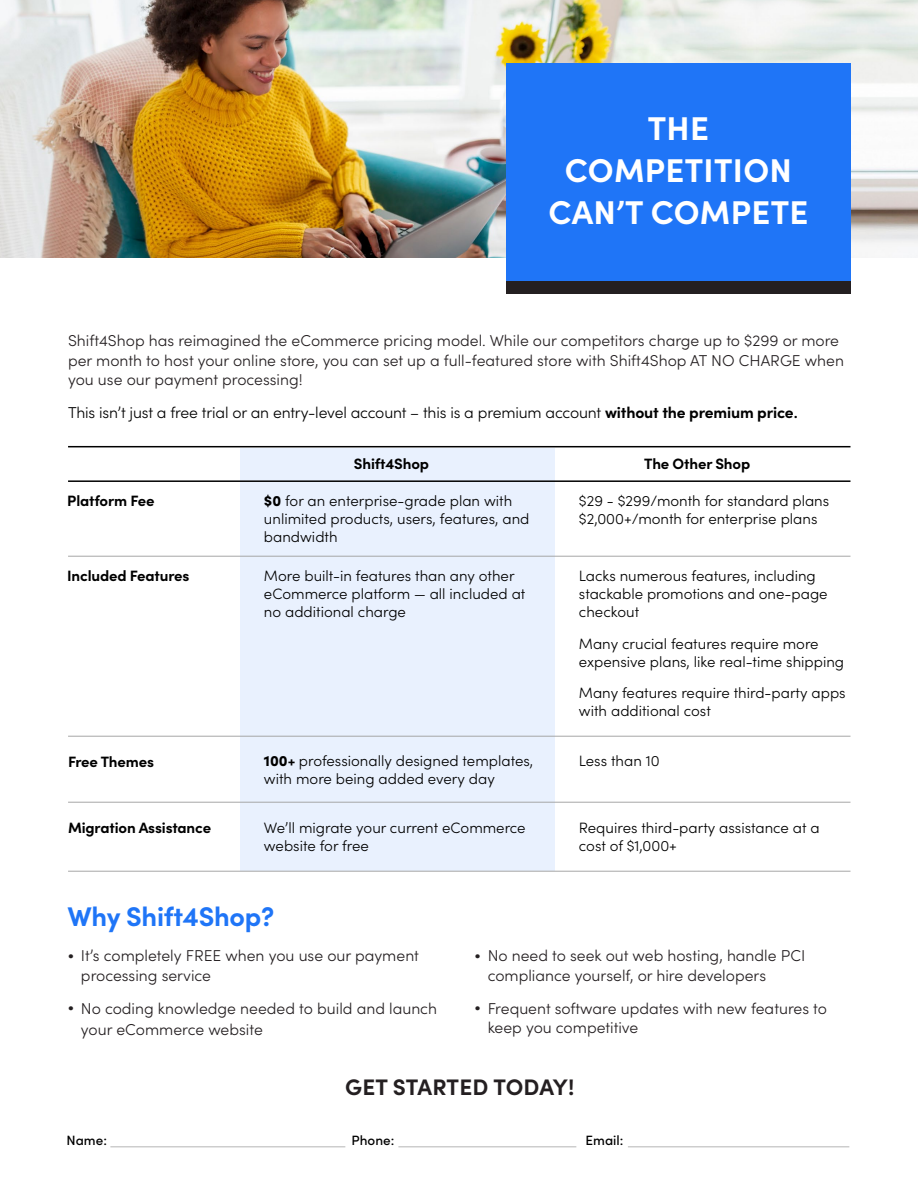
<style>
.page{position:relative;width:918px;height:1188px;background:#fff}
.page>*{position:absolute;margin:0;border:0;box-sizing:border-box;transform-origin:0 0}
.t1{font:700 33px/42px "Sofia Pro";letter-spacing:.01em;color:#fff;text-align:center}
.t2{font:700 27px "Sofia Pro";letter-spacing:-.01em;color:#1f75f7}
.t3{font:700 22.5px "Sofia Pro";letter-spacing:.005em;color:#241f21}
.t4{font:300 15.75px/19.5px "Sofia Pro";color:#241f21}
.t5{font:300 15.75px "Sofia Pro";letter-spacing:-.01em;color:#000}
.t6{font:300 15px/18px "Sofia Pro";color:#000}
.t7{font:700 15px "Sofia Pro";letter-spacing:-.01em;color:#000}
.t8{font:500 13.5px "Sofia Pro";color:#000}
.s1{font-weight:700}
.s2{font-weight:600}
.s3{font-weight:900}
</style>
<div class="page">
<img style="left:0;top:0;width:918px;height:257px">
<div style="left:240px;top:448px;width:315px;height:422px;background:#e9f1fe"></div>
<div style="left:506px;top:63px;width:344px;height:231px;background:#1f75f7"></div>
<div style="left:506px;top:282px;width:344px;height:12px;background:#241f21"></div>
<hr style="left:68px;top:480px;width:782px;height:2px;background:#000">
<hr style="left:68px;top:446px;width:782px;height:1px;background:#000">
<hr style="left:68px;top:556px;width:782px;height:1px;background:#a6a6a6">
<hr style="left:68px;top:736px;width:782px;height:1px;background:#a6a6a6">
<hr style="left:68px;top:802px;width:782px;height:1px;background:#a6a6a6">
<hr style="left:68px;top:871px;width:782px;height:1px;background:#a6a6a6">
<hr style="left:110px;top:1146px;width:235px;height:1px;background:#000">
<hr style="left:398px;top:1146px;width:178px;height:1px;background:#000">
<hr style="left:628px;top:1146px;width:221px;height:1px;background:#000">
<h1 class="t1" style="left:548px;top:105px;width:262px">THE<br>COMPETITION<br>CAN’T COMPETE</h1>
<p class="t4" style="left:68px;top:330px;width:778px">Shift4Shop has reimagined the eCommerce pricing model. While our competitors charge up to $299 or more per month to host your online store, you can set up a full-featured store with Shift4Shop AT NO CHARGE when you use our payment processing!</p>
<p class="t5" style="left:68px;top:401px;width:731px">This isn’t just a free trial or an entry-level account – this is a premium account <span class="s1">without the premium price</span><span class="s2">.</span></p>
<p class="t7" style="left:67px;top:489px;width:89px">Platform Fee</p>
<p class="t7" style="left:67px;top:564px;width:124px">Included Features</p>
<p class="t7" style="left:68px;top:750px;width:87px">Free Themes</p>
<p class="t7" style="left:68px;top:816px;width:145px">Migration Assistance</p>
<p class="t7" style="left:354px;top:452px;width:77px">Shift4Shop</p>
<p class="t7" style="left:644px;top:452px;width:108px">The Other Shop</p>
<p class="t6" style="left:264px;top:491px;width:267px"><span class="s3">$0</span> for an enterprise-grade plan with unlimited products, users, features, and bandwidth</p>
<p class="t6" style="left:579px;top:491px;width:252px">$29 - $299/month for standard plans $2,000+/month for enterprise plans</p>
<p class="t6" style="left:264px;top:566px;width:263px">More built-in features than any other eCommerce platform — all included at no additional charge</p>
<p class="t6" style="left:579px;top:566px;width:250px">Lacks numerous features, including stackable promotions and one-page checkout</p>
<p class="t6" style="left:579px;top:634px;width:267px">Many crucial features require more expensive plans, like real-time shipping</p>
<p class="t6" style="left:579px;top:683px;width:268px">Many features require third-party apps with additional cost</p>
<p class="t6" style="left:264px;top:751px;width:271px"><span class="s3">100+</span> professionally designed templates, with more being added every day</p>
<p class="t6" style="left:579px;top:751px;width:82px">Less than 10</p>
<p class="t6" style="left:264px;top:818px;width:263px">We’ll migrate your current eCommerce website for free</p>
<p class="t6" style="left:579px;top:818px;width:242px">Requires third-party assistance at a cost of $1,000+</p>
<h2 class="t2" style="left:68px;top:896px;width:208px">Why Shift4Shop?</h2>
<p class="t4" style="left:81px;top:945px;width:339px;text-indent:-13px">• It’s completely FREE when you use our payment processing service</p>
<p class="t4" style="left:81px;top:997px;width:358px;line-height:21px;text-indent:-13px">• No coding knowledge needed to build and launch your eCommerce website</p>
<p class="t4" style="left:488px;top:945px;width:319px;text-indent:-13px">• No need to seek out web hosting, handle PCI compliance yourself, or hire developers</p>
<p class="t4" style="left:488px;top:998px;width:341px;text-indent:-13px">• Frequent software updates with new features to keep you competitive</p>
<h3 class="t3" style="left:345px;top:1069px;width:231px">GET STARTED TODAY!</h3>
<p class="t8" style="left:67px;top:1130px;width:42px">Name:</p>
<p class="t8" style="left:352px;top:1130px;width:44px">Phone:</p>
<p class="t8" style="left:586px;top:1130px;width:39px">Email:</p>
</div>
